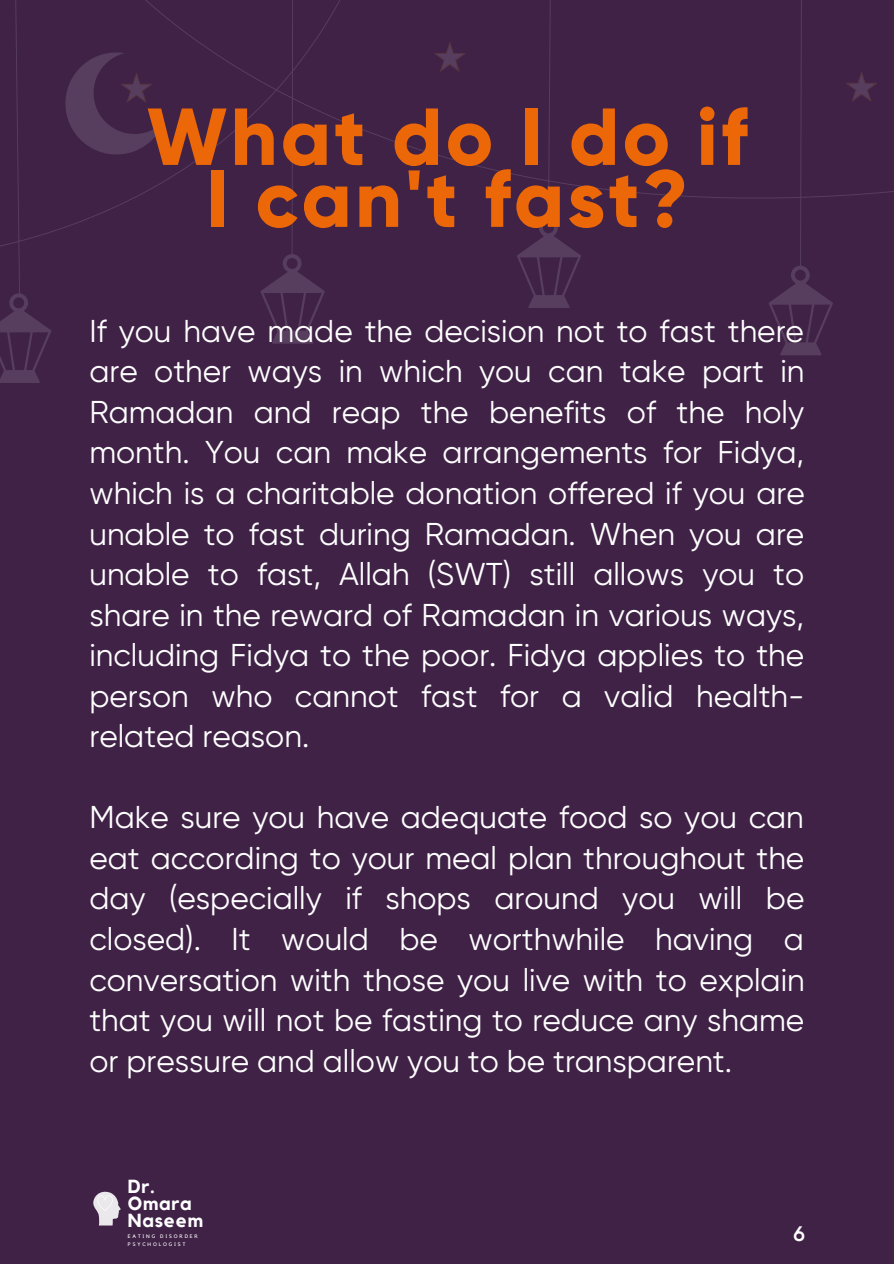
<style>
.page{position:relative;width:894px;height:1264px;background:#fff}
.page>*{position:absolute;margin:0;border:0;box-sizing:border-box;transform-origin:0 0}
.t1{font:800 80.55px/61.9px "Gilroy";letter-spacing:.04em;color:#ec6707;text-align:center}
.t2{font:31.5px/40.5px "Gilroy";color:#fff;text-align:justify}
.t3{font:600 21px "Gilroy";color:#fff}
.t4{font:700 18.9px/17.1px "Kollektif";letter-spacing:.04em;color:#fff}
.t5{font:4.95px/7.5px "Kollektif";letter-spacing:.365em;color:#fff}
</style>
<div class="page">
<div style="left:0;top:0;width:893px;height:1263px;background:#402247"></div>
<svg style="left:93px;top:1191px;width:27px;height:34px"></svg>
<svg style="left:101px;top:0;width:792px;height:214px"></svg>
<svg style="left:768px;top:0;width:64px;height:355px"></svg>
<svg style="left:516px;top:0;width:65px;height:308px"></svg>
<svg style="left:260px;top:0;width:65px;height:344px"></svg>
<svg style="left:0;top:0;width:51px;height:383px"></svg>
<svg style="left:65px;top:51px;width:99px;height:111px"></svg>
<svg style="left:431px;top:41px;width:37px;height:33px"></svg>
<svg style="left:843px;top:71px;width:36px;height:33px"></svg>
<h1 class="t1" style="left:147px;top:106px;width:602px">What do I do if<br>I can't fast?</h1>
<p class="t2" style="left:89px;top:311px;width:716px">If you have made the decision not to fast there are other ways in which you can take part in Ramadan and reap the benefits of the holy month. You can make arrangements for Fidya, which is a charitable donation offered if you are unable to fast during Ramadan. When you are unable to fast, Allah (SWT) still allows you to share in the reward of Ramadan in various ways, including Fidya to the poor. Fidya applies to the person who cannot fast for a valid health&shy;related reason.</p>
<p class="t2" style="left:89px;top:797px;width:716px">Make sure you have adequate food so you can eat according to your meal plan throughout the day (especially if shops around you will be closed). It would be worthwhile having a conversation with those you live with to explain that you will not be fasting to reduce any shame or pressure and allow you to be transparent.</p>
<p class="t4" style="left:128px;top:1178px;width:77px">Dr.<br>Omara<br>Naseem</p>
<p class="t5" style="left:128px;top:1232px;width:71px">EATING DISORDER<br>PSYCHOLOGIST</p>
<p class="t3" style="left:793px;top:1221px;width:13px">6</p>
</div>
